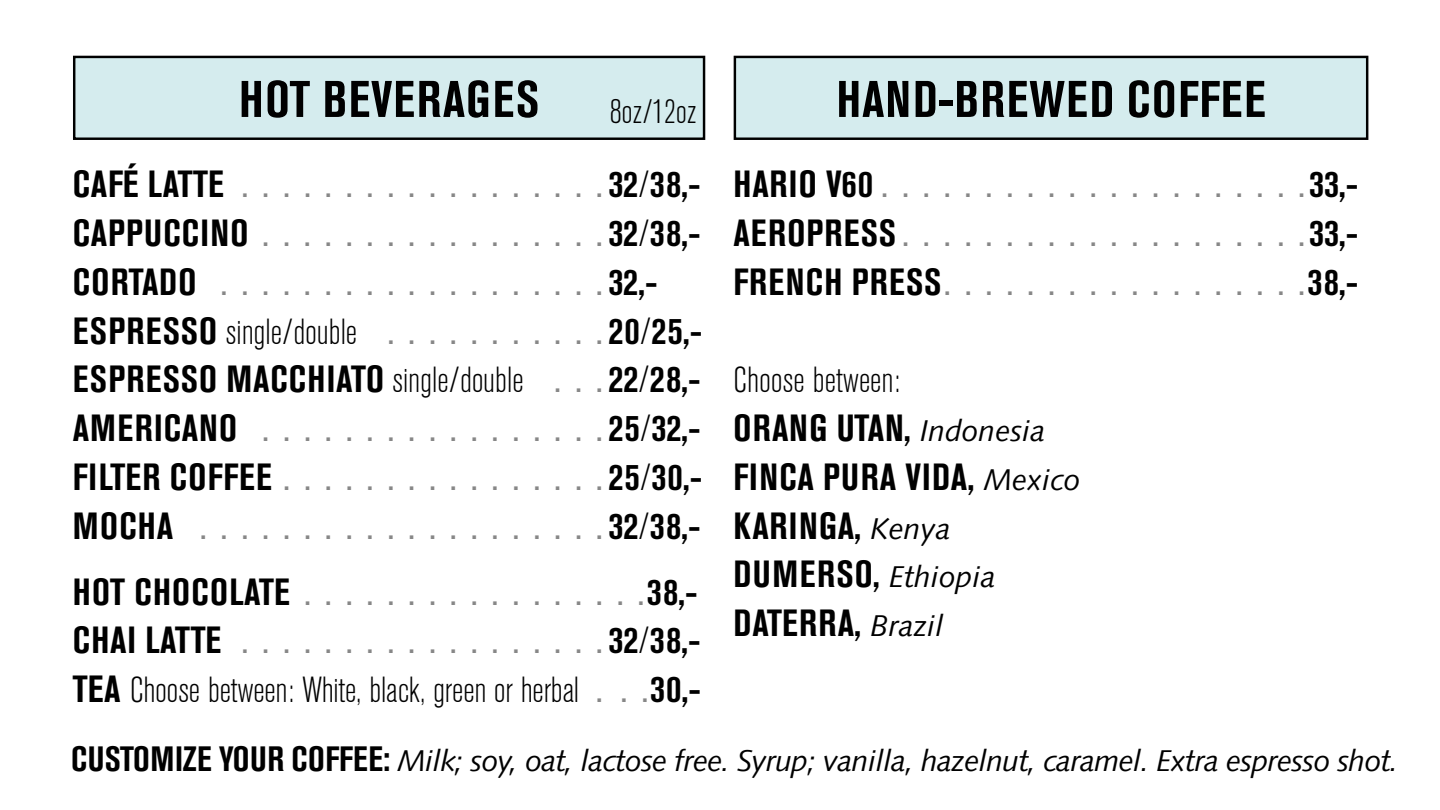
<style>
.page{position:relative;width:1440px;height:810px;background:#fff}
.page>*{position:absolute;margin:0;border:0;box-sizing:border-box;transform-origin:0 0}
.t1{font:700 condensed 51px "Akzidenz Grotesk BE";letter-spacing:.03em;color:#000}
.t2{font:700 condensed 37.5px/48.8px "Akzidenz Grotesk BE";letter-spacing:.035em;color:#000}
.t3{font:37.5px/48.8px "Syntax";color:#878787;text-align:justify}
.t4{font:300 condensed 36px "Akzidenz Grotesk BE";letter-spacing:-.005em;color:#000}
.t5{font:300 condensed 33.75px "Akzidenz Grotesk BE";color:#000}
.t6{font:italic 30px "Syntax";letter-spacing:-.02em;color:#000}
.s1{font-family:"Akzidenz Grotesk BE";font-weight:700;font-stretch:condensed;color:#000}
.s2{font-family:"Akzidenz Grotesk BE";font-weight:300;font-stretch:condensed;color:#000}
.s3{font-family:"Syntax";font-weight:400;font-stretch:normal;color:#878787}
.s4{font-weight:300}
.s5{font-weight:300;font-size:36px}
.s6{font-weight:700;font-size:37.5px}
.s7{font-family:"Syntax";font-weight:400;font-stretch:normal;font-size:37.5px;color:#878787}
.s8{font-family:"Syntax";font-weight:400;font-style:italic;font-stretch:normal;font-size:30px}
.s9{font-family:"Akzidenz Grotesk BE";font-weight:700;font-style:normal;font-stretch:condensed;font-size:34.88px}
</style>
<div class="page">
<div style="left:735px;top:57px;width:632px;height:82px;background:#d5ecee"></div>
<div style="left:734px;top:56px;width:634px;height:84px;border:2px solid #000"></div>
<div style="left:74px;top:57px;width:630px;height:82px;background:#d5ecee"></div>
<div style="left:73px;top:56px;width:632px;height:84px;border:2px solid #000"></div>
<h1 class="t1" style="left:239px;top:70px;width:302px">HOT BEVERAGES</h1>
<p class="t5" style="left:610px;top:93px;width:88px">8oz/12oz</p>
<p class="t3" style="left:73px;top:160px;width:629px"><span class="s1">CAFÉ LATTE</span> . . . . . . . . . . . . . . . . . <span class="s1">32</span><span class="s2">/</span><span class="s1">38,-</span></p>
<p class="t2" style="left:73px;top:209px;width:629px">CAPPUCCINO <span class="s3">. . . . . . . . . . . . . . . .</span> 32<span class="s4">/</span>38,-</p>
<p class="t3" style="left:73px;top:258px;width:586px"><span class="s1">CORTADO</span> . . . . . . . . . . . . . . . . . . <span class="s1">32,-</span></p>
<p class="t2" style="left:73px;top:307px;width:631px">ESPRESSO <span class="s5">single/double</span> <span class="s3">. . . . . . . . . .</span> 20<span class="s4">/</span>25,-<br>ESPRESSO MACCHIATO <span class="s5">single/double</span> <span class="s3">. .</span> 22<span class="s4">/</span>28,-</p>
<p class="t3" style="left:73px;top:404px;width:629px"><span class="s1">AMERICANO</span> . . . . . . . . . . . . . . . . <span class="s1">25</span><span class="s2">/</span><span class="s1">32,-</span></p>
<p class="t2" style="left:73px;top:453px;width:631px">FILTER COFFEE <span class="s3">. . . . . . . . . . . . . . .</span> 25<span class="s4">/</span>30,-</p>
<p class="t3" style="left:73px;top:501px;width:629px"><span class="s1">MOCHA</span> . . . . . . . . . . . . . . . . . . . <span class="s1">32</span><span class="s2">/</span><span class="s1">38,-</span></p>
<p class="t2" style="left:73px;top:568px;width:626px">HOT CHOCOLATE <span class="s3">. . . . . . . . . . . . . . . .</span> 38,-</p>
<p class="t3" style="left:73px;top:616px;width:629px"><span class="s1">CHAI LATTE</span> . . . . . . . . . . . . . . . . . <span class="s1">32</span><span class="s2">/</span><span class="s1">38,-</span></p>
<p class="t4" style="left:73px;top:670px;width:629px"><span class="s6">TEA</span> Choose between: White, black, green or herbal<span class="s7">. . .</span> <span class="s6">30,-</span></p>
<h1 class="t1" style="left:837px;top:70px;width:430px">HAND-BREWED COFFEE</h1>
<p class="t3" style="left:734px;top:160px;width:626px"><span class="s1">HARIO V60</span> . . . . . . . . . . . . . . . . . . . . . <span class="s1">33,- AEROPRESS</span> . . . . . . . . . . . . . . . . . . . . <span class="s1">33,- FRENCH PRESS</span> . . . . . . . . . . . . . . . . . . <span class="s1">38,-</span></p>
<p class="t4" style="left:734px;top:361px;width:168px">Choose between:</p>
<p class="t2" style="left:734px;top:404px;width:348px">ORANG UTAN, <span class="s8">Indonesia<br></span>FINCA PURA VIDA, <span class="s8">Mexico<br></span>KARINGA, <span class="s8">Kenya<br></span>DUMERSO, <span class="s8">Ethiopia<br></span>DATERRA, <span class="s8">Brazil</span></p>
<p class="t6" style="left:71px;top:743px;width:1329px"><span class="s9">CUSTOMIZE YOUR COFFEE:</span> Milk; soy, oat, lactose free. Syrup; vanilla, hazelnut, caramel. Extra espresso shot.</p>
</div>
